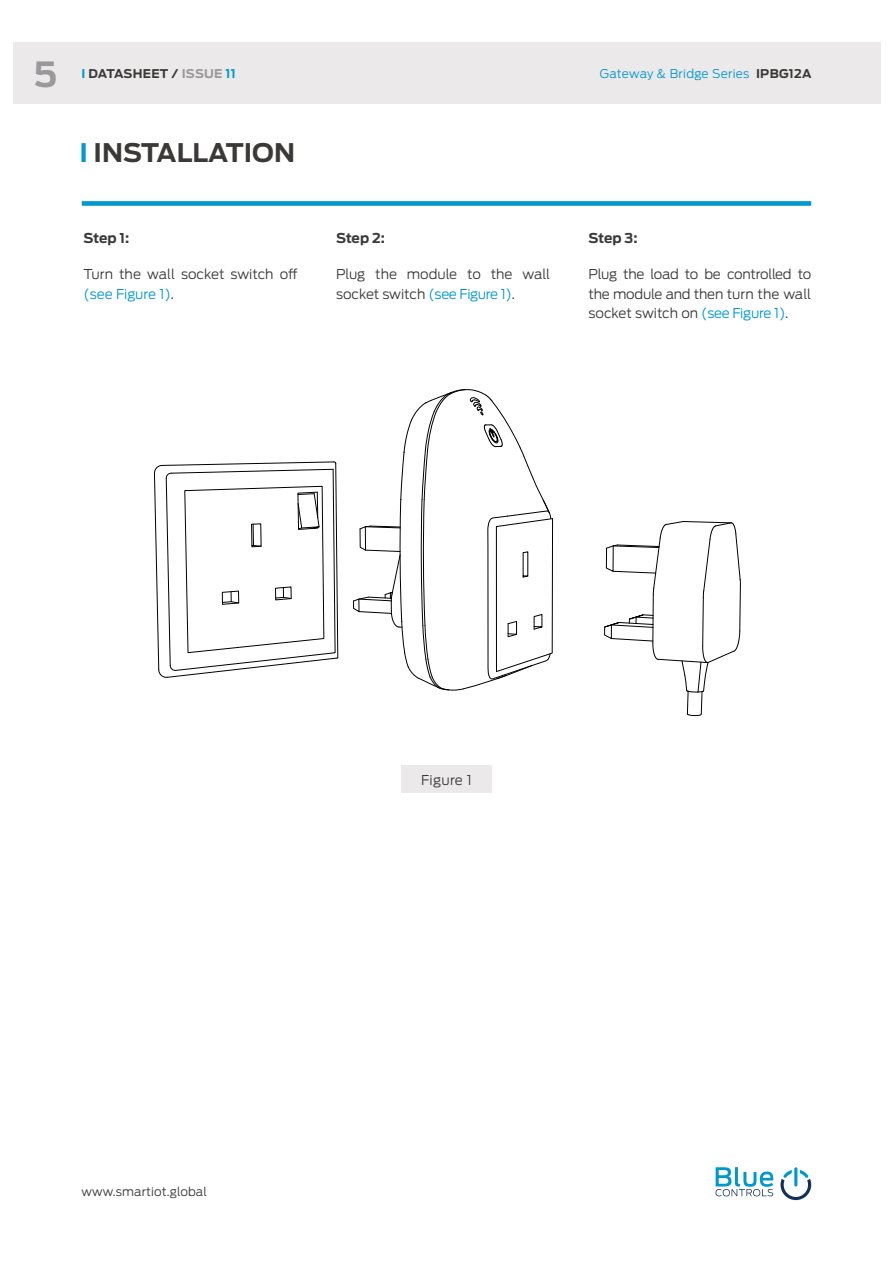
<style>
.page{position:relative;width:893px;height:1263px;background:#fff}
.page>*{position:absolute;margin:0;border:0;box-sizing:border-box;transform-origin:0 0}
.t1{font:700 34.5px "Antenna";color:#99989a}
.t2{font:700 25.5px "Antenna";color:#3b3838}
.t3{font:300 13.5px/19.5px "Antenna";letter-spacing:-.005em;color:#3b3838}
.t4{font:700 13.5px "Antenna";letter-spacing:-.015em;color:#3b3838}
.t5{font:300 12px "Antenna";letter-spacing:.02em;color:#0098cd}
.t6{font:300 12px "Antenna";letter-spacing:.01em;color:#3b3838}
.t7{font:700 12px "Antenna";letter-spacing:.025em;color:#3b3838}
.s1{color:#0098cd}
.s2{color:#99989a}
.s3{font-weight:700;color:#3b3838}
</style>
<div class="page">
<div style="left:13px;top:43px;width:867px;height:61px;background:#ece9ea"></div>
<hr style="left:794px;top:1167px;width:3px;height:19px;background:#0098cd;border-radius:2px">
<svg style="left:780px;top:1170px;width:31px;height:30px"></svg>
<svg style="left:716px;top:1167px;width:57px;height:29px"></svg>
<svg style="left:604px;top:521px;width:137px;height:195px"></svg>
<svg style="left:353px;top:389px;width:200px;height:301px"></svg>
<svg style="left:154px;top:461px;width:184px;height:217px"></svg>
<div style="left:401px;top:765px;width:91px;height:28px;background:#ece9ea"></div>
<svg style="left:82px;top:201px;width:729px;height:5px;background:#129fd0"></svg>
<h1 class="t1" style="left:34px;top:54px;width:25px">5</h1>
<p class="t7" style="left:81px;top:66px;width:156px"><span class="s1">I</span> DATASHEET / <span class="s2">ISSUE</span> <span class="s1">11</span></p>
<p class="t5" style="left:600px;top:66px;width:213px">Gateway &amp; Bridge Series <span class="s3">IPBG12A</span></p>
<p class="t2" style="left:80px;top:138px;width:217px"><span class="s1">I</span> INSTALLATION</p>
<p class="t4" style="left:84px;top:230px;width:47px">Step 1:</p>
<p class="t3" style="left:84px;top:264px;width:216px">Turn the wall socket switch off <span class="s1">(see Figure 1)</span>.</p>
<p class="t4" style="left:336px;top:230px;width:51px">Step 2:</p>
<p class="t3" style="left:336px;top:264px;width:216px">Plug the module to the wall socket switch <span class="s1">(see Figure 1)</span>.</p>
<p class="t4" style="left:588px;top:230px;width:51px">Step 3:</p>
<p class="t3" style="left:588px;top:264px;width:224px;text-align:justify">Plug the load to be controlled to the module and then turn the wall socket switch on <span class="s1">(see Figure 1)</span>.</p>
<p class="t6" style="left:82px;top:1184px;width:127px">www.smartiot.global</p>
<p class="t3" style="left:421px;top:770px;width:52px">Figure 1</p>
</div>
